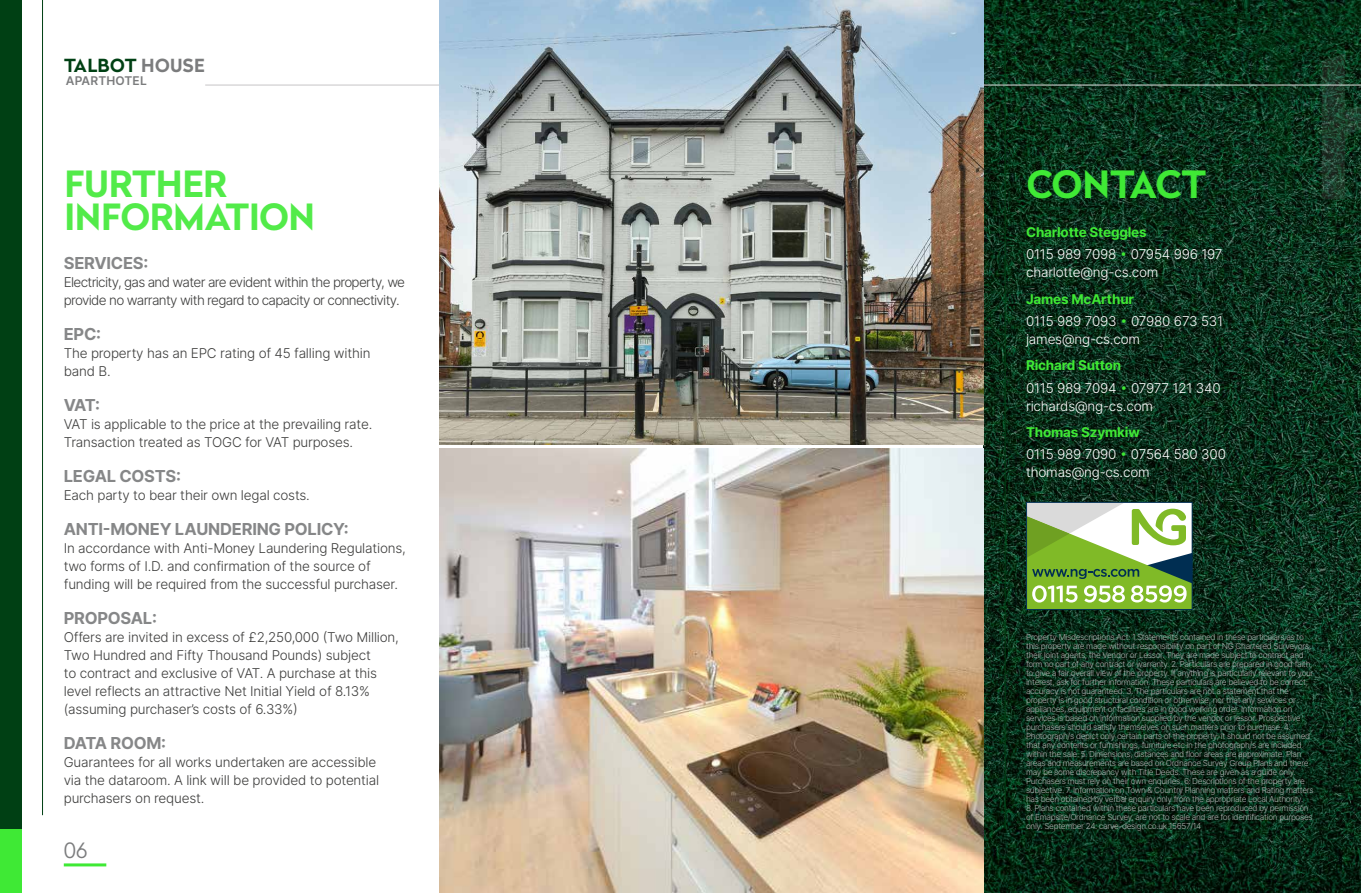
<style>
.page{position:relative;width:1361px;height:893px;background:#fff}
.page>*{position:absolute;margin:0;border:0;box-sizing:border-box;transform-origin:0 0}
.t1{font:700 37.5px "Radikal";letter-spacing:-.01em;color:#3fe935}
.t2{font:700 36px/33px "Radikal";letter-spacing:-.01em;color:#52eb49}
.t3{font:300 21px "Radikal";color:#7b7c7d}
.t4{font:700 18px "Radikal";letter-spacing:.02em;color:#004014}
.t5{font:700 16.5px "Inter";letter-spacing:-.015em;color:#868788}
.t6{font:700 16.5px "Inter";letter-spacing:-.035em;color:#868788}
.t7{font:300 13.5px/18px "Inter";letter-spacing:-.015em;color:#3c3c3b}
.t8{font:300 13.5px/22.2px "Inter";letter-spacing:-.015em;color:#fff}
.t9{font:300 13.5px/18px "Inter";letter-spacing:-.05em;color:#3c3c3b}
.t10{font:600 12px "Inter";letter-spacing:.01em;color:#7b7c7d}
.t11{font:300 8.25px/9px "Inter";letter-spacing:-.04em;color:#aeaeae}
.s1{color:#7b7c7d}
.s2{font-weight:700;color:#3fe935}
.s3{color:#3fe935}
</style>
<div class="page">
<img style="left:983px;top:0;width:378px;height:893px">
<svg style="left:1026px;top:502px;width:166px;height:108px"></svg>
<div style="left:0;top:0;width:21px;height:893px;background:#004014"></div>
<svg style="left:1252px;top:0;width:109px;height:199px;background:#0d361f"></svg>
<div style="left:0;top:829px;width:21px;height:64px;background:#3fe935"></div>
<hr style="left:42px;top:0;width:1px;height:815px;background:#004014">
<hr style="left:1005px;top:0;width:1px;height:829px;background:#004014">
<img style="left:439px;top:0;width:544px;height:444px">
<img style="left:439px;top:449px;width:544px;height:444px">
<hr style="left:983px;top:85px;width:378px;height:1px;background:#e2e1e2">
<hr style="left:64px;top:863px;width:42px;height:3px;background:#3fe935">
<hr style="left:205px;top:85px;width:234px;height:1px;background:#c6c4c6">
<h3 class="t4" style="left:64px;top:52px;width:142px">TALBOT <span class="s1">HOUSE</span></h3>
<h3 class="t10" style="left:66px;top:72px;width:82px">APARTHOTEL</h3>
<h2 class="t2" style="left:64px;top:166px;width:252px">FURTHER<br>INFORMATION</h2>
<h3 class="t5" style="left:64px;top:251px;width:86px">SERVICES:</h3>
<h3 class="t9" style="left:64px;top:273px;width:343px">Electricity, gas and water are evident within the property, we provide no warranty with regard to capacity or connectivity.</h3>
<h3 class="t5" style="left:64px;top:322px;width:39px">EPC:</h3>
<h3 class="t7" style="left:64px;top:344px;width:308px">The property has an EPC rating of 45 falling within band B.</h3>
<h3 class="t5" style="left:64px;top:393px;width:38px">VAT:</h3>
<h3 class="t7" style="left:64px;top:415px;width:310px">VAT is applicable to the price at the prevailing rate.<br>Transaction treated as TOGC for VAT purposes.</h3>
<h3 class="t5" style="left:64px;top:464px;width:119px">LEGAL COSTS:</h3>
<h3 class="t7" style="left:64px;top:486px;width:247px">Each party to bear their own legal costs.</h3>
<h3 class="t5" style="left:64px;top:517px;width:286px">ANTI-MONEY LAUNDERING POLICY:</h3>
<h3 class="t7" style="left:64px;top:539px;width:343px">In accordance with Anti-Money Laundering Regulations, two forms of I.D. and confirmation of the source of funding will be required from the successful purchaser.</h3>
<h3 class="t5" style="left:64px;top:606px;width:95px">PROPOSAL:</h3>
<p class="t7" style="left:64px;top:628px;width:337px">Offers are invited in excess of £2,250,000 (Two Million, Two Hundred and Fifty Thousand Pounds) subject<br>to contract and exclusive of VAT. A purchase at this level reflects an attractive Net Initial Yield of 8.13% (assuming purchaser’s costs of 6.33%)</p>
<h3 class="t6" style="left:64px;top:731px;width:104px">DATA ROOM:</h3>
<h3 class="t7" style="left:64px;top:753px;width:317px">Guarantees for all works undertaken are accessible via the dataroom. A link will be provided to potential purchasers on request.</h3>
<h3 class="t3" style="left:64px;top:836px;width:25px">06</h3>
<h1 class="t1" style="left:1027px;top:157px;width:181px">CONTACT</h1>
<h3 class="t8" style="left:1026px;top:221px;width:198px"><span class="s2">Charlotte Steggles<br></span>0115 989 7098 <span class="s3">•</span> 07954 996 197</h3>
<h3 class="t8" style="left:1026px;top:261px;width:134px">charlotte@ng-cs.com</h3>
<h3 class="t8" style="left:1026px;top:287px;width:199px"><span class="s2">James McArthur<br></span>0115 989 7093 <span class="s3">•</span> 07980 673 531</h3>
<h3 class="t8" style="left:1026px;top:328px;width:115px">james@ng-cs.com</h3>
<h3 class="t8" style="left:1026px;top:354px;width:196px"><span class="s2">Richard Sutton<br></span>0115 989 7094 <span class="s3">•</span> 07977 121 340</h3>
<h3 class="t8" style="left:1026px;top:394px;width:128px">richards@ng-cs.com</h3>
<h3 class="t8" style="left:1026px;top:421px;width:201px"><span class="s2">Thomas Szymkiw<br></span>0115 989 7090 <span class="s3">•</span> 07564 580 300</h3>
<h3 class="t8" style="left:1026px;top:461px;width:125px">thomas@ng-cs.com</h3>
<p class="t11" style="left:1026px;top:633px;width:289px">Property Misdescriptions Act: 1.Statements contained in these particulars as to this property are made without responsibility on part of NG Chartered Surveyors, their joint agents, the Vendor or Lessor. They are made subject to contract and form no part of any contract or warranty. 2. Particulars are prepared in good faith, to give a fair overall view of the property. If anything is particularly relevant to your interest, ask for further information. These particulars are believed to be correct; accuracy is not guaranteed. 3. The particulars are not a statement that the property is in good structural condition or otherwise, nor that any services or appliances, equipment or facilities are in good working order. Information on services is based on information supplied by the vendor or lessor. Prospective purchasers should satisfy themselves on such matters prior to purchase. 4.<br>Photograph/s depict only certain parts of the property; it should not be assumed that any contents or furnishings, furniture etc in the photograph/s are included within the sale. 5. Dimensions, distances and floor areas are approximate. Plan areas and measurements are based on Ordnance Survey Group Plans and there may be some discrepancy with Title Deeds. These are given as a guide only.<br>Purchasers must rely on their own enquiries. 6. Descriptions of the property are subjective. 7. Information on Town &amp; Country Planning matters and Rating matters has been obtained by verbal enquiry only from the appropriate Local Authority.</p>
<p class="t11" style="left:1026px;top:804px;width:288px">8. Plans contained within these particulars have been reproduced by permission of Emapsite/Ordnance Survey, are not to scale and are for identification purposes only. September 24. carve-design.co.uk 15657/14</p>
</div>
